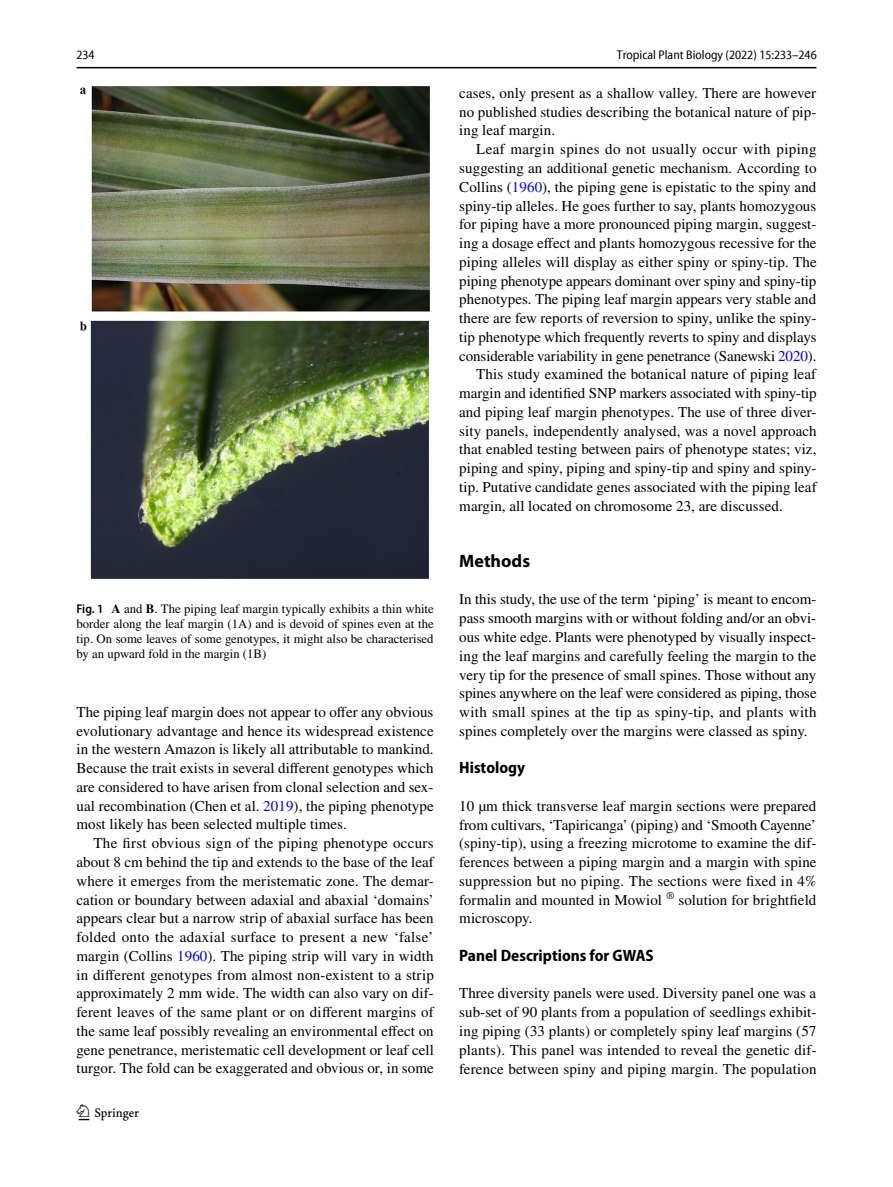
<style>
.page{position:relative;width:893px;height:1187px;background:#fff}
.page>*{position:absolute;margin:0;border:0;box-sizing:border-box;transform-origin:0 0}
.t1{font:22.5px "Springnew Regular 2";color:#000}
.t2{font:700 18px "Myriad Pro";color:#000}
.t3{font:700 semi-condensed 16.5px "Myriad Pro";color:#000}
.t4{font:15px/18.8px "STIX";letter-spacing:.005em;color:#000;text-align:justify}
.t5{font:15px "STIX";letter-spacing:.025em;color:#000}
.t6{font:12.75px/15px "STIX";color:#000;text-align:justify}
.t7{font:semi-condensed 12.75px "Myriad Pro Unic";color:#000}
.s1{font-family:"Myriad Pro";font-weight:600;font-stretch:semi-condensed}
.s2{font-weight:700}
.s3{color:#00f}
</style>
<div class="page">
<hr style="left:77px;top:67px;width:739px;height:1px;background:#000">
<img style="left:81px;top:87px;width:349px;height:491px">
<p class="t7" style="left:77px;top:50px;width:20px">234</p>
<p class="t7" style="left:617px;top:50px;width:201px">Tropical Plant Biology (2022) 15:233–246</p>
<p class="t6" style="left:77px;top:602px;width:359px"><span class="s1">Fig. 1</span> <span class="s2">A</span> and <span class="s2">B</span>. The piping leaf margin typically exhibits a thin white border along the leaf margin (1A) and is devoid of spines even at the tip. On some leaves of some genotypes, it might also be characterised by an upward fold in the margin (1B)</p>
<p class="t4" style="left:77px;top:703px;width:359px">The piping leaf margin does not appear to offer any obvious evolutionary advantage and hence its widespread existence in the western Amazon is likely all attributable to mankind.<br>Because the trait exists in several different genotypes which are considered to have arisen from clonal selection and sex&shy;ual recombination (Chen et al. <span class="s3">2019</span>), the piping phenotype most likely has been selected multiple times.</p>
<p class="t4" style="left:77px;top:834px;width:359px;text-indent:17px">The first obvious sign of the piping phenotype occurs about 8 cm behind the tip and extends to the base of the leaf where it emerges from the meristematic zone. The demar&shy;cation or boundary between adaxial and abaxial ‘domains’ appears clear but a narrow strip of abaxial surface has been folded onto the adaxial surface to present a new ‘false’ margin (Collins <span class="s3">1960</span>). The piping strip will vary in width in different genotypes from almost non-existent to a strip approximately 2 mm wide. The width can also vary on dif&shy;ferent leaves of the same plant or on different margins of the same leaf possibly revealing an environmental effect on gene penetrance, meristematic cell development or leaf cell turgor. The fold can be exaggerated and obvious or, in some</p>
<h1 class="t1" style="left:79px;top:1104px;width:62px">1 3</h1>
<p class="t4" style="left:459px;top:84px;width:359px">cases, only present as a shallow valley. There are however no published studies describing the botanical nature of pip&shy;ing leaf margin.</p>
<p class="t5" style="left:476px;top:139px;width:342px">Leaf margin spines do not usually occur with piping</p>
<p class="t4" style="left:459px;top:159px;width:359px">suggesting an additional genetic mechanism. According to</p>
<p class="t4" style="left:459px;top:178px;width:359px">Collins (<span class="s3">1960</span>), the piping gene is epistatic to the spiny and</p>
<p class="t4" style="left:459px;top:197px;width:359px">spiny-tip alleles. He goes further to say, plants homozygous</p>
<p class="t4" style="left:459px;top:216px;width:359px">for piping have a more pronounced piping margin, suggest-</p>
<p class="t4" style="left:459px;top:234px;width:359px">ing a dosage effect and plants homozygous recessive for the</p>
<p class="t4" style="left:459px;top:253px;width:359px">piping alleles will display as either spiny or spiny-tip. The</p>
<p class="t4" style="left:459px;top:272px;width:359px">piping phenotype appears dominant over spiny and spiny-tip</p>
<p class="t4" style="left:459px;top:291px;width:359px">phenotypes. The piping leaf margin appears very stable and</p>
<p class="t4" style="left:459px;top:309px;width:359px">there are few reports of reversion to spiny, unlike the spiny-</p>
<p class="t4" style="left:459px;top:328px;width:359px">tip phenotype which frequently reverts to spiny and displays</p>
<p class="t4" style="left:459px;top:347px;width:359px">considerable variability in gene penetrance (Sanewski <span class="s3">2020</span>).</p>
<p class="t4" style="left:476px;top:366px;width:341px">This study examined the botanical nature of piping leaf</p>
<p class="t4" style="left:459px;top:384px;width:359px">margin and identified SNP markers associated with spiny-tip</p>
<p class="t4" style="left:459px;top:403px;width:359px">and piping leaf margin phenotypes. The use of three diver-</p>
<p class="t4" style="left:459px;top:422px;width:359px">sity panels, independently analysed, was a novel approach</p>
<p class="t4" style="left:459px;top:441px;width:359px">that enabled testing between pairs of phenotype states; viz,</p>
<p class="t4" style="left:459px;top:459px;width:359px">piping and spiny, piping and spiny-tip and spiny and spiny-</p>
<p class="t4" style="left:459px;top:478px;width:359px">tip. Putative candidate genes associated with the piping leaf</p>
<p class="t4" style="left:459px;top:497px;width:325px">margin, all located on chromosome 23, are discussed.</p>
<p class="t2" style="left:459px;top:549px;width:72px">Methods</p>
<p class="t4" style="left:459px;top:591px;width:359px">In this study, the use of the term ‘piping’ is meant to encom&shy;pass smooth margins with or without folding and/or an obvi&shy;ous white edge. Plants were phenotyped by visually inspect&shy;ing the leaf margins and carefully feeling the margin to the very tip for the presence of small spines. Those without any spines anywhere on the leaf were considered as piping, those with small spines at the tip as spiny-tip, and plants with spines completely over the margins were classed as spiny.</p>
<p class="t3" style="left:459px;top:758px;width:67px">Histology</p>
<p class="t4" style="left:459px;top:797px;width:359px">10 µm thick transverse leaf margin sections were prepared from cultivars, ‘Tapiricanga’ (piping) and ‘Smooth Cayenne’ (spiny-tip), using a freezing microtome to examine the dif&shy;ferences between a piping margin and a margin with spine suppression but no piping. The sections were fixed in 4% formalin and mounted in Mowiol <sup>®</sup> solution for brightfield microscopy.</p>
<p class="t3" style="left:459px;top:946px;width:196px">Panel Descriptions for GWAS</p>
<p class="t4" style="left:459px;top:984px;width:359px">Three diversity panels were used. Diversity panel one was a sub-set of 90 plants from a population of seedlings exhibit&shy;ing piping (33 plants) or completely spiny leaf margins (57 plants). This panel was intended to reveal the genetic dif&shy;ference between spiny and piping margin. The population</p>
</div>
